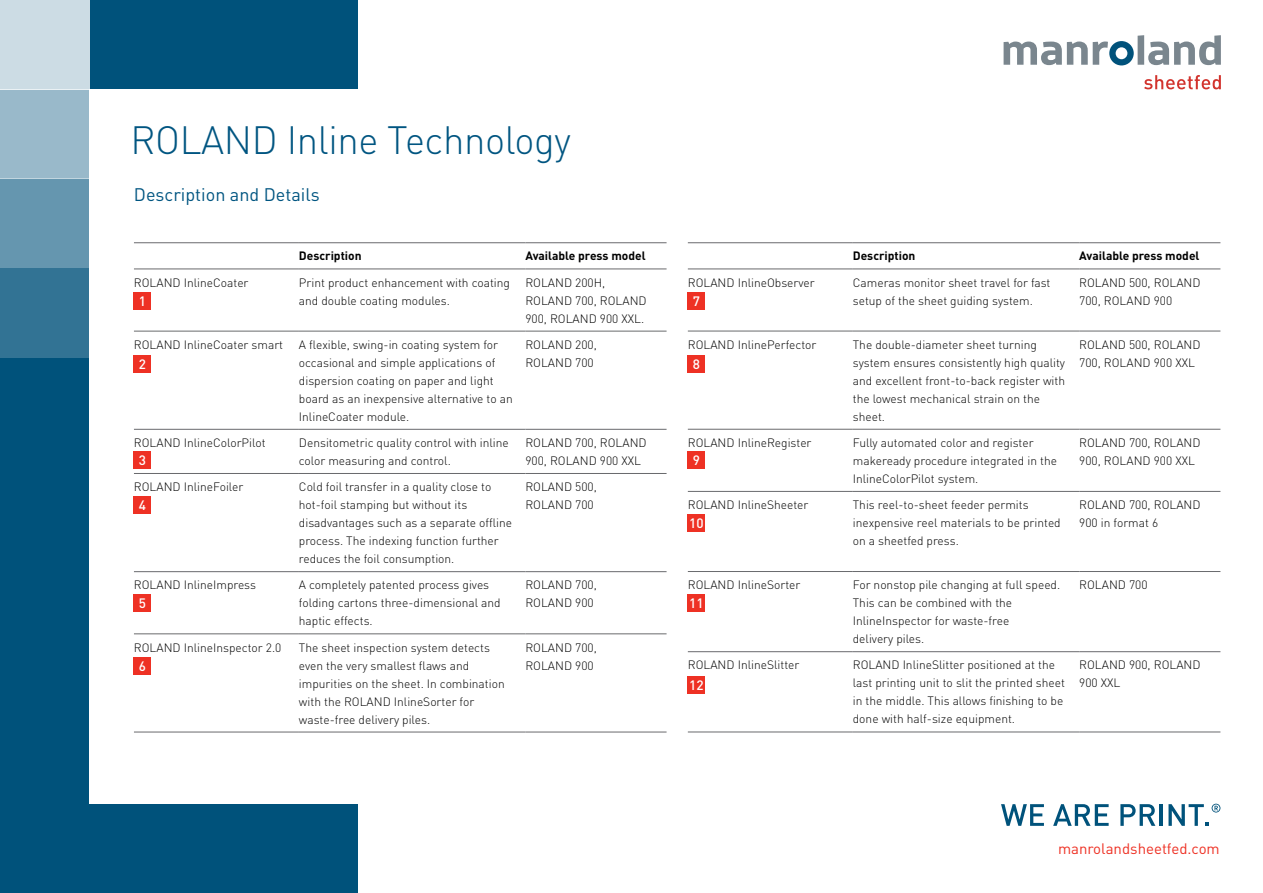
<style>
.page{position:relative;width:1263px;height:893px;background:#fff}
.page>*{position:absolute;margin:0;border:0;box-sizing:border-box;transform-origin:0 0}
.t1{font:300 39px "DIN Pro";letter-spacing:-.01em;color:#005581}
.t2{font:18px "DIN Pro";color:#005581}
.t3{font:15px "DIN Pro";color:#ee3124}
.t4{font:500 13.5px "DIN Pro";color:#fff}
.t5{font:300 12px/18px "DIN Pro";color:#000}
.t6{font:700 12px "DIN Pro";color:#000}
</style>
<div class="page">
<div style="left:0;top:0;width:357px;height:893px;background:#00527b"></div>
<div style="left:89px;top:89px;width:512px;height:715px;background:#fff"></div>
<div style="left:0;top:268px;width:89px;height:89px;background:#327394"></div>
<div style="left:0;top:179px;width:89px;height:89px;background:#6596af"></div>
<div style="left:0;top:89px;width:89px;height:90px;background:#99b9ca"></div>
<div style="left:0;top:0;width:89px;height:89px;background:#ccdce4"></div>
<svg style="left:1003px;top:35px;width:217px;height:30px"></svg>
<svg style="left:1144px;top:75px;width:76px;height:14px"></svg>
<hr style="left:134px;top:242px;width:165px;height:1px;background:#696a6d">
<hr style="left:299px;top:242px;width:226px;height:1px;background:#696a6d">
<hr style="left:525px;top:242px;width:141px;height:1px;background:#696a6d">
<hr style="left:134px;top:269px;width:165px;height:1px;background:#696a6d">
<hr style="left:299px;top:269px;width:226px;height:1px;background:#696a6d">
<hr style="left:525px;top:269px;width:141px;height:1px;background:#696a6d">
<hr style="left:134px;top:331px;width:165px;height:1px;background:#696a6d">
<hr style="left:299px;top:331px;width:226px;height:1px;background:#696a6d">
<hr style="left:525px;top:331px;width:141px;height:1px;background:#696a6d">
<hr style="left:134px;top:429px;width:165px;height:1px;background:#696a6d">
<hr style="left:299px;top:429px;width:226px;height:1px;background:#696a6d">
<hr style="left:525px;top:429px;width:141px;height:1px;background:#696a6d">
<hr style="left:134px;top:473px;width:165px;height:1px;background:#696a6d">
<hr style="left:299px;top:473px;width:226px;height:1px;background:#696a6d">
<hr style="left:525px;top:473px;width:141px;height:1px;background:#696a6d">
<hr style="left:134px;top:571px;width:165px;height:1px;background:#696a6d">
<hr style="left:299px;top:571px;width:226px;height:1px;background:#696a6d">
<hr style="left:525px;top:571px;width:141px;height:1px;background:#696a6d">
<hr style="left:134px;top:633px;width:165px;height:1px;background:#696a6d">
<hr style="left:299px;top:633px;width:226px;height:1px;background:#696a6d">
<hr style="left:525px;top:633px;width:141px;height:1px;background:#696a6d">
<hr style="left:134px;top:732px;width:165px;height:1px;background:#696a6d">
<hr style="left:299px;top:732px;width:226px;height:1px;background:#696a6d">
<hr style="left:525px;top:732px;width:141px;height:1px;background:#696a6d">
<hr style="left:688px;top:242px;width:165px;height:1px;background:#696a6d">
<hr style="left:853px;top:242px;width:226px;height:1px;background:#696a6d">
<hr style="left:1079px;top:242px;width:141px;height:1px;background:#696a6d">
<hr style="left:688px;top:269px;width:165px;height:1px;background:#696a6d">
<hr style="left:853px;top:269px;width:226px;height:1px;background:#696a6d">
<hr style="left:1079px;top:269px;width:141px;height:1px;background:#696a6d">
<hr style="left:688px;top:331px;width:165px;height:1px;background:#696a6d">
<hr style="left:853px;top:331px;width:226px;height:1px;background:#696a6d">
<hr style="left:1079px;top:331px;width:141px;height:1px;background:#696a6d">
<hr style="left:688px;top:429px;width:165px;height:1px;background:#696a6d">
<hr style="left:853px;top:429px;width:226px;height:1px;background:#696a6d">
<hr style="left:1079px;top:429px;width:141px;height:1px;background:#696a6d">
<hr style="left:688px;top:491px;width:165px;height:1px;background:#696a6d">
<hr style="left:853px;top:491px;width:226px;height:1px;background:#696a6d">
<hr style="left:1079px;top:491px;width:141px;height:1px;background:#696a6d">
<hr style="left:688px;top:571px;width:165px;height:1px;background:#696a6d">
<hr style="left:853px;top:571px;width:226px;height:1px;background:#696a6d">
<hr style="left:1079px;top:571px;width:141px;height:1px;background:#696a6d">
<hr style="left:688px;top:651px;width:165px;height:1px;background:#696a6d">
<hr style="left:853px;top:651px;width:226px;height:1px;background:#696a6d">
<hr style="left:1079px;top:651px;width:141px;height:1px;background:#696a6d">
<hr style="left:688px;top:732px;width:165px;height:1px;background:#696a6d">
<hr style="left:853px;top:732px;width:226px;height:1px;background:#696a6d">
<hr style="left:1079px;top:732px;width:141px;height:1px;background:#696a6d">
<div style="left:134px;top:292px;width:17px;height:17px;background:#ee3124"></div>
<div style="left:688px;top:292px;width:17px;height:17px;background:#ee3124"></div>
<div style="left:688px;top:355px;width:17px;height:17px;background:#ee3124"></div>
<div style="left:688px;top:452px;width:17px;height:17px;background:#ee3124"></div>
<div style="left:688px;top:515px;width:17px;height:17px;background:#ee3124"></div>
<div style="left:688px;top:594px;width:17px;height:17px;background:#ee3124"></div>
<div style="left:688px;top:676px;width:17px;height:17px;background:#ee3124"></div>
<div style="left:134px;top:355px;width:17px;height:17px;background:#ee3124"></div>
<div style="left:134px;top:452px;width:17px;height:17px;background:#ee3124"></div>
<div style="left:134px;top:497px;width:17px;height:17px;background:#ee3124"></div>
<div style="left:134px;top:594px;width:17px;height:17px;background:#ee3124"></div>
<div style="left:134px;top:657px;width:17px;height:17px;background:#ee3124"></div>
<svg style="left:1001px;top:804px;width:43px;height:22px"></svg>
<svg style="left:1053px;top:804px;width:55px;height:22px"></svg>
<svg style="left:1120px;top:804px;width:35px;height:22px"></svg>
<hr style="left:1159px;top:804px;width:4px;height:22px;background:#00527b">
<svg style="left:1168px;top:804px;width:52px;height:22px"></svg>
<h1 class="t1" style="left:131px;top:113px;width:442px">ROLAND Inline Technology</h1>
<h2 class="t2" style="left:134px;top:182px;width:187px">Description and Details</h2>
<p class="t6" style="left:299px;top:248px;width:64px">Description</p>
<p class="t6" style="left:525px;top:248px;width:122px">Available press model</p>
<p class="t6" style="left:853px;top:248px;width:64px">Description</p>
<p class="t6" style="left:1079px;top:248px;width:122px">Available press model</p>
<p class="t5" style="left:134px;top:273px;width:116px">ROLAND InlineCoater</p>
<p class="t5" style="left:299px;top:273px;width:213px">Print product enhancement with coating and double coating modules.</p>
<p class="t5" style="left:525px;top:273px;width:123px">ROLAND 200H,<br>ROLAND 700, ROLAND<br>900, ROLAND 900 XXL.</p>
<p class="t5" style="left:134px;top:335px;width:151px">ROLAND InlineCoater smart</p>
<p class="t5" style="left:299px;top:335px;width:215px">A flexible, swing-in coating system for occasional and simple applications of dispersion coating on paper and light board as an inexpensive alternative to an InlineCoater module.</p>
<p class="t5" style="left:525px;top:335px;width:73px">ROLAND 200,<br>ROLAND 700</p>
<p class="t5" style="left:134px;top:433px;width:133px">ROLAND InlineColorPilot</p>
<p class="t5" style="left:299px;top:433px;width:211px">Densitometric quality control with inline color measuring and control.</p>
<p class="t5" style="left:525px;top:433px;width:123px">ROLAND 700, ROLAND<br>900, ROLAND 900 XXL</p>
<p class="t5" style="left:134px;top:477px;width:111px">ROLAND InlineFoiler</p>
<p class="t5" style="left:299px;top:477px;width:215px">Cold foil transfer in a quality close to hot-foil stamping but without its disadvantages such as a separate offline process. The indexing function further reduces the foil consumption.</p>
<p class="t5" style="left:525px;top:477px;width:73px">ROLAND 500,<br>ROLAND 700</p>
<p class="t5" style="left:134px;top:575px;width:124px">ROLAND InlineImpress</p>
<p class="t5" style="left:299px;top:575px;width:203px">A completely patented process gives folding cartons three-dimensional and haptic effects.</p>
<p class="t5" style="left:525px;top:575px;width:73px">ROLAND 700,<br>ROLAND 900</p>
<p class="t5" style="left:134px;top:638px;width:149px">ROLAND InlineInspector 2.0</p>
<p class="t5" style="left:299px;top:638px;width:207px">The sheet inspection system detects even the very smallest flaws and impurities on the sheet. In combination with the ROLAND InlineSorter for waste-free delivery piles.</p>
<p class="t5" style="left:525px;top:638px;width:73px">ROLAND 700,<br>ROLAND 900</p>
<p class="t5" style="left:688px;top:273px;width:128px">ROLAND InlineObserver</p>
<p class="t5" style="left:853px;top:273px;width:199px">Cameras monitor sheet travel for fast setup of the sheet guiding system.</p>
<p class="t5" style="left:1079px;top:273px;width:123px">ROLAND 500, ROLAND<br>700, ROLAND 900</p>
<p class="t5" style="left:688px;top:335px;width:130px">ROLAND InlinePerfector</p>
<p class="t5" style="left:853px;top:335px;width:214px">The double-diameter sheet turning system ensures consistently high quality and excellent front-to-back register with the lowest mechanical strain on the sheet.</p>
<p class="t5" style="left:1079px;top:335px;width:123px">ROLAND 500, ROLAND<br>700, ROLAND 900 XXL</p>
<p class="t5" style="left:688px;top:433px;width:125px">ROLAND InlineRegister</p>
<p class="t5" style="left:853px;top:433px;width:206px">Fully automated color and register makeready procedure integrated in the<br>InlineColorPilot system.</p>
<p class="t5" style="left:1079px;top:433px;width:123px">ROLAND 700, ROLAND<br>900, ROLAND 900 XXL</p>
<p class="t5" style="left:688px;top:495px;width:122px">ROLAND InlineSheeter</p>
<p class="t5" style="left:853px;top:495px;width:209px">This reel-to-sheet feeder permits inexpensive reel materials to be printed on a sheetfed press.</p>
<p class="t5" style="left:1079px;top:495px;width:123px">ROLAND 700, ROLAND<br>900 in format 6</p>
<p class="t5" style="left:688px;top:575px;width:114px">ROLAND InlineSorter</p>
<p class="t5" style="left:853px;top:575px;width:209px">For nonstop pile changing at full speed.<br>This can be combined with the<br>InlineInspector for waste-free<br>delivery piles.</p>
<p class="t5" style="left:1079px;top:575px;width:70px">ROLAND 700</p>
<p class="t5" style="left:688px;top:655px;width:113px">ROLAND InlineSlitter</p>
<p class="t5" style="left:853px;top:655px;width:214px">ROLAND InlineSlitter positioned at the last printing unit to slit the printed sheet in the middle. This allows finishing to be done with half-size equipment.</p>
<p class="t5" style="left:1079px;top:655px;width:123px">ROLAND 900, ROLAND<br>900 XXL</p>
<p class="t4" style="left:139px;top:292px;width:9px">1</p>
<p class="t4" style="left:693px;top:292px;width:9px">7</p>
<p class="t4" style="left:139px;top:355px;width:9px">2</p>
<p class="t4" style="left:693px;top:355px;width:9px">8</p>
<p class="t4" style="left:139px;top:451px;width:9px">3</p>
<p class="t4" style="left:139px;top:496px;width:9px">4</p>
<p class="t4" style="left:693px;top:451px;width:9px">9</p>
<p class="t4" style="left:689px;top:514px;width:16px">10</p>
<p class="t4" style="left:139px;top:594px;width:9px">5</p>
<p class="t4" style="left:689px;top:594px;width:16px">11</p>
<p class="t4" style="left:139px;top:657px;width:9px">6</p>
<p class="t4" style="left:689px;top:676px;width:16px">12</p>
<p class="t3" style="left:1058px;top:838px;width:163px">manrolandsheetfed.com</p>
</div>
